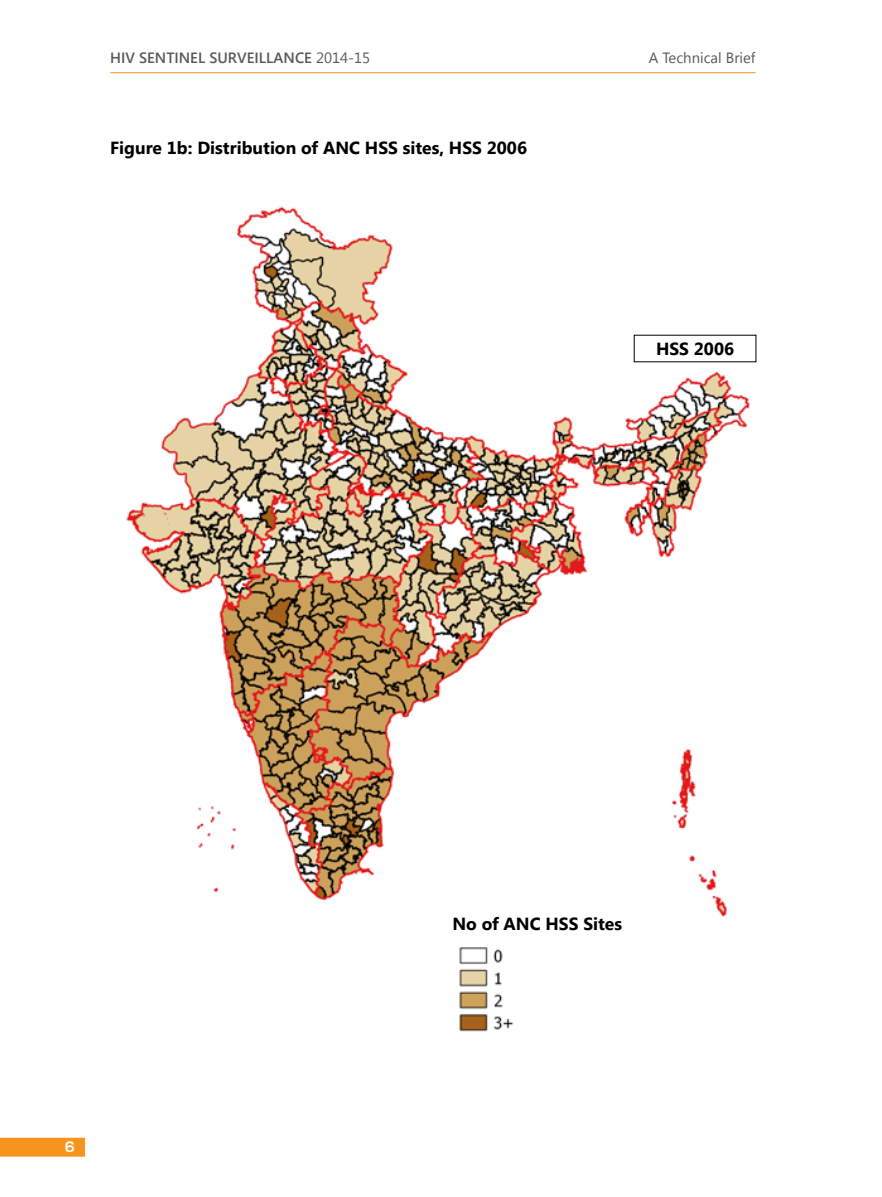
<style>
.page{position:relative;width:882px;height:1197px;background:#fff}
.page>*{position:absolute;margin:0;border:0;box-sizing:border-box;transform-origin:0 0}
.t1{font:700 17.5px "Segoe UI";color:#000}
.t2{font:600 14.88px "Segoe UI";color:#58595b}
.t3{font:14.88px "Segoe UI";color:#58595b}
.t4{font:700 14.88px "Nexa";color:#fff}
.s1{font-weight:400}
</style>
<div class="page">
<div style="left:0;top:1138px;width:85px;height:19px;background:#f7941e"></div>
<hr style="left:110px;top:72px;width:646px;height:1px;background:#f7941e">
<img style="left:126px;top:206px;width:630px;height:711px">
<img style="left:459px;top:947px;width:54px;height:85px">
<p class="t2" style="left:110px;top:47px;width:261px">HIV SENTINEL SURVEILLANCE <span class="s1">2014-15</span></p>
<p class="t3" style="left:649px;top:48px;width:108px">A Technical Brief</p>
<p class="t1" style="left:110px;top:136px;width:418px">Figure 1b: Distribution of ANC HSS sites, HSS 2006</p>
<p class="t1" style="left:656px;top:336px;width:80px">HSS 2006</p>
<p class="t4" style="left:65px;top:1139px;width:11px">6</p>
<p class="t1" style="left:452px;top:911px;width:171px">No of ANC HSS Sites</p>
</div>
